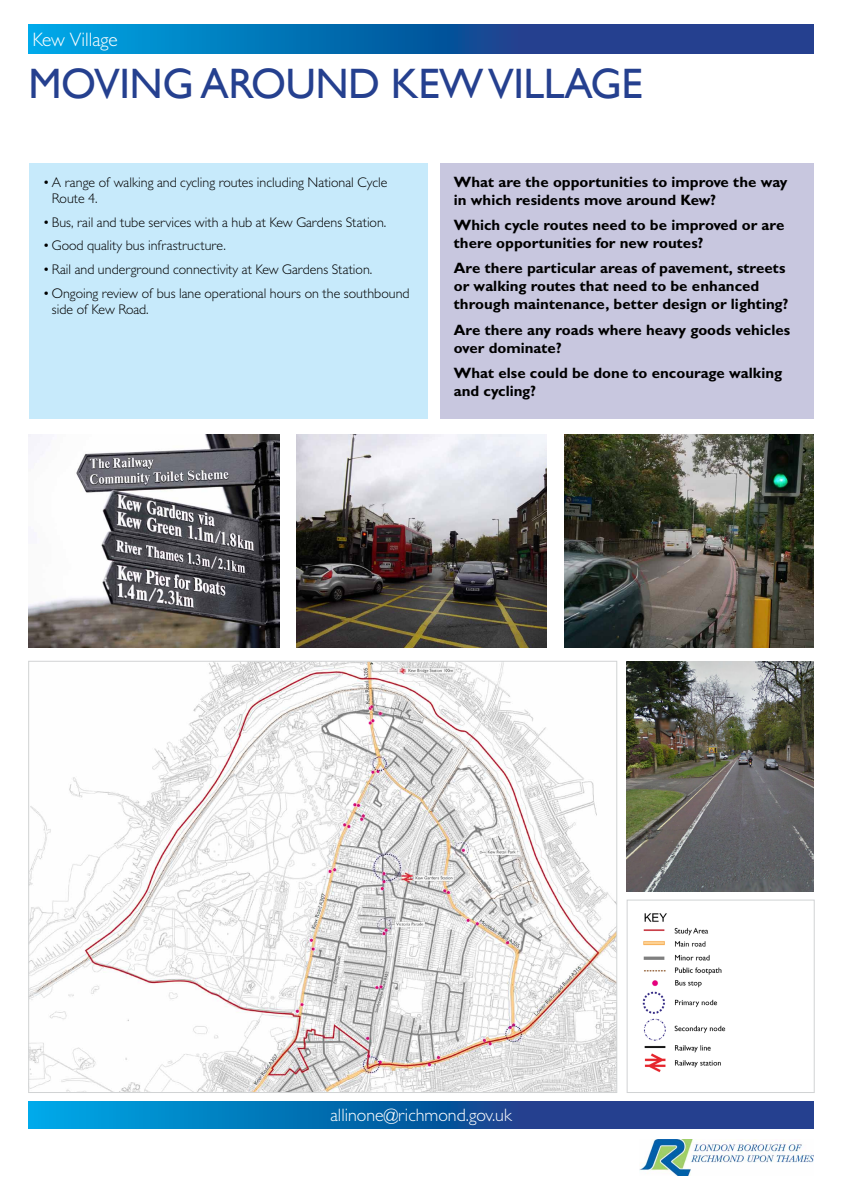
<style>
.page{position:relative;width:842px;height:1192px;background:#fff}
.page>*{position:absolute;margin:0;border:0;box-sizing:border-box;transform-origin:0 0}
.t1{font:42.5px "Gill Sans";letter-spacing:-.01em;color:#25408f}
.t2{font:300 19.5px "Gill Sans MT Std";color:#fff}
.t3{font:300 18px "Gill Sans MT Std";color:#fff}
.t4{font:700 15px/18px "Gill Sans MT Std";color:#000}
.t5{font:300 14px/16.5px "Gill Sans MT Std";color:#000}
</style>
<div class="page">
<svg style="left:29px;top:1101px;width:785px;height:27px;background:#0f62a9"></svg>
<svg style="left:28px;top:25px;width:786px;height:28px;background:#0f62a9"></svg>
<img style="left:639px;top:1140px;width:175px;height:36px">
<img style="left:31px;top:663px;width:584px;height:428px">
<img style="left:564px;top:435px;width:250px;height:213px">
<img style="left:29px;top:435px;width:250px;height:213px">
<img style="left:296px;top:435px;width:251px;height:213px">
<div style="left:29px;top:163px;width:399px;height:256px;background:#c7eafb"></div>
<div style="left:440px;top:163px;width:374px;height:256px;background:#c8c7df"></div>
<img style="left:642px;top:913px;width:84px;height:160px">
<div style="left:627px;top:900px;width:187px;height:193px;border:1px solid #d1d3d4"></div>
<img style="left:627px;top:661px;width:187px;height:230px">
<h2 class="t2" style="left:32px;top:27px;width:87px">Kew Village</h2>
<h1 class="t1" style="left:28px;top:59px;width:616px">MOVING AROUND KEW VILLAGE</h1>
<p class="t5" style="left:52px;top:173px;width:337px;text-indent:-9px">• A range of walking and cycling routes including National Cycle<br>Route 4.</p>
<p class="t5" style="left:43px;top:214px;width:345px">• Bus, rail and tube services with a hub at Kew Gardens Station.</p>
<p class="t5" style="left:43px;top:237px;width:184px">• Good quality bus infrastructure.</p>
<p class="t5" style="left:43px;top:261px;width:331px">• Rail and underground connectivity at Kew Gardens Station.</p>
<p class="t5" style="left:52px;top:284px;width:359px;text-indent:-9px">• Ongoing review of bus lane operational hours on the southbound side of Kew Road.</p>
<p class="t4" style="left:454px;top:173px;width:335px">What are the opportunities to improve the way in which residents move around Kew?</p>
<p class="t4" style="left:454px;top:216px;width:332px">Which cycle routes need to be improved or are there opportunities for new routes?</p>
<p class="t4" style="left:454px;top:259px;width:336px">Are there particular areas of pavement, streets or walking routes that need to be enhanced through maintenance, better design or lighting?</p>
<p class="t4" style="left:454px;top:320px;width:338px">Are there any roads where heavy goods vehicles over dominate?</p>
<p class="t4" style="left:454px;top:363px;width:330px">What else could be done to encourage walking and cycling?</p>
<p class="t3" style="left:330px;top:1104px;width:183px">allinone@richmond.gov.uk</p>
</div>
